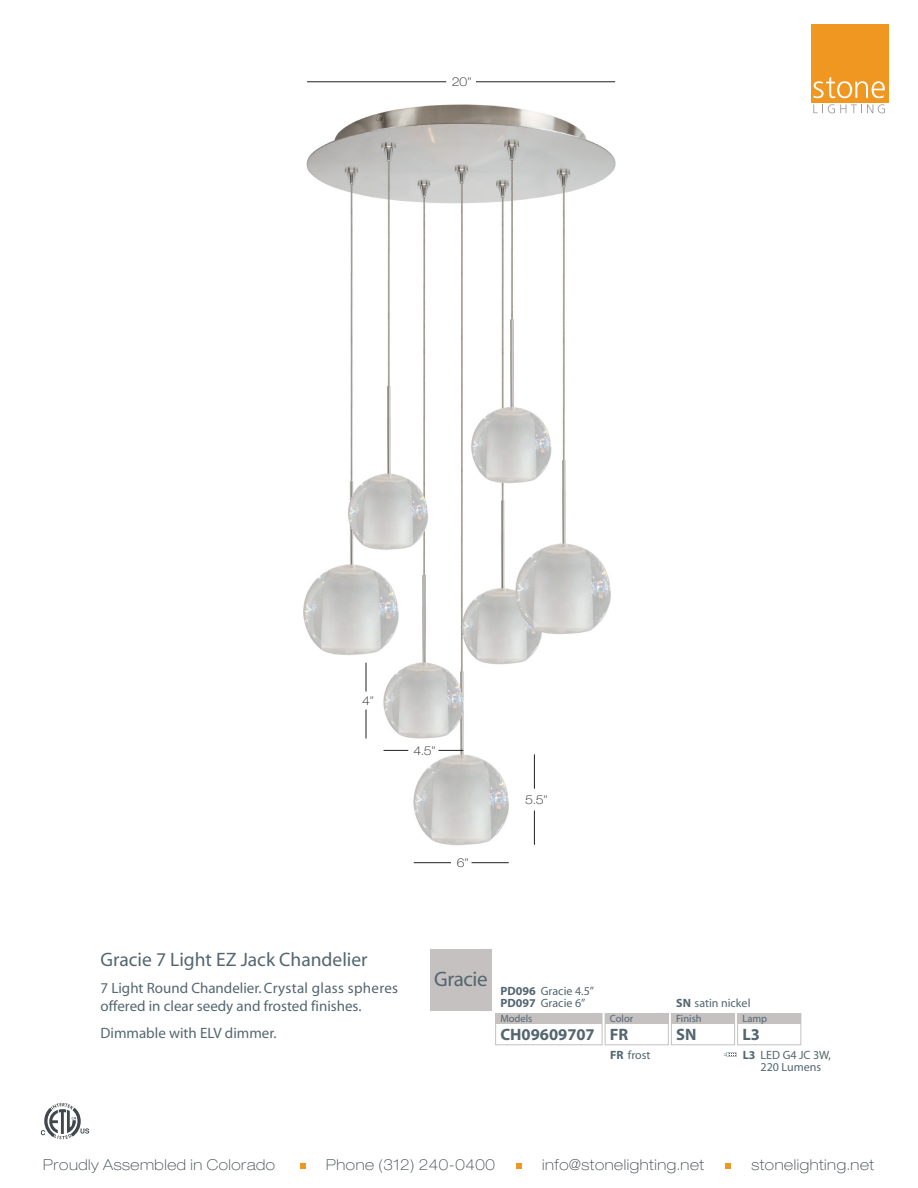
<style>
.page{position:relative;width:918px;height:1188px;background:#fff}
.page>*{position:absolute;margin:0;border:0;box-sizing:border-box;transform-origin:0 0}
.t1{font:21px "Myriad";letter-spacing:-.02em;color:#54666f}
.t2{font:19.5px "Myriad";color:#54666f}
.t3{font:700 16.5px "Myriad";color:#54666f}
.t4{font:100 expanded 15px "Helvetica Neue LT Std";letter-spacing:.04em;color:#3f484b}
.t5{font:15px/18px "Myriad";color:#54666f}
.t6{font:15px "Myriad";color:#556770}
.t7{font:12px/12px "Myriad";color:#54666f}
.t8{font:100 expanded 12px "Helvetica Neue LT Std";color:#231f20}
.t9{font:10.5px "Myriad";color:#54666f}
.s1{color:#556770}
.s2{font-weight:700}
</style>
<div class="page">
<img style="left:303px;top:104px;width:313px;height:760px">
<svg style="left:813px;top:104px;width:72px;height:9px"></svg>
<div style="left:811px;top:24px;width:78px;height:78px;background:#ef9720"></div>
<svg style="left:813px;top:77px;width:72px;height:21px"></svg>
<div style="left:605px;top:1013px;width:64px;height:32px;border:1px solid #c4c1c0"></div>
<div style="left:605px;top:1014px;width:63px;height:10px;background:#c4c1c0"></div>
<div style="left:671px;top:1013px;width:64px;height:32px;border:1px solid #c4c1c0"></div>
<div style="left:671px;top:1014px;width:64px;height:10px;background:#c4c1c0"></div>
<div style="left:737px;top:1013px;width:64px;height:32px;border:1px solid #c4c1c0"></div>
<div style="left:738px;top:1014px;width:63px;height:10px;background:#c4c1c0"></div>
<div style="left:495px;top:1013px;width:107px;height:32px;border:1px solid #c4c1c0"></div>
<div style="left:496px;top:1014px;width:106px;height:10px;background:#c4c1c0"></div>
<div style="left:430px;top:949px;width:62px;height:61px;background:#c4c1c0"></div>
<svg style="left:724px;top:1052px;width:13px;height:5px"></svg>
<hr style="left:476px;top:82px;width:139px;height:1px;background:#231f20">
<hr style="left:307px;top:82px;width:139px;height:1px;background:#231f20">
<hr style="left:414px;top:862px;width:37px;height:1px;background:#231f20">
<hr style="left:472px;top:862px;width:37px;height:1px;background:#231f20">
<hr style="left:534px;top:811px;width:1px;height:34px;background:#231f20">
<hr style="left:534px;top:754px;width:1px;height:35px;background:#231f20">
<svg style="left:439px;top:750px;width:24px;height:1px"></svg>
<svg style="left:384px;top:750px;width:24px;height:1px"></svg>
<svg style="left:366px;top:710px;width:1px;height:28px"></svg>
<svg style="left:366px;top:663px;width:1px;height:29px"></svg>
<svg style="left:41px;top:1103px;width:48px;height:36px"></svg>
<svg style="left:300px;top:1163px;width:6px;height:5px"></svg>
<svg style="left:516px;top:1163px;width:5px;height:5px"></svg>
<svg style="left:725px;top:1163px;width:6px;height:5px"></svg>
<p class="t8" style="left:452px;top:75px;width:21px">20”</p>
<p class="t8" style="left:362px;top:694px;width:13px">4”</p>
<p class="t8" style="left:413px;top:743px;width:24px">4.5”</p>
<p class="t8" style="left:457px;top:855px;width:13px">6”</p>
<p class="t8" style="left:525px;top:792px;width:24px">5.5”</p>
<h2 class="t2" style="left:101px;top:949px;width:269px">Gracie 7 Light EZ Jack Chandelier</h2>
<p class="t5" style="left:101px;top:979px;width:299px"><span class="s1">7 Light Round Chandelier.</span> Crystal glass spheres offered in clear seedy and frosted finishes.</p>
<p class="t6" style="left:101px;top:1025px;width:178px">Dimmable with ELV dimmer.</p>
<h1 class="t1" style="left:434px;top:969px;width:103px">Gracie <sub>PD096</sub></h1>
<p class="t7" style="left:500px;top:986px;width:95px;text-indent:41px">Gracie 4.5”<br><span class="s2">PD097</span> Gracie 6”</p>
<p class="t9" style="left:500px;top:1013px;width:34px">Models</p>
<p class="t3" style="left:500px;top:1026px;width:96px">CH09609707</p>
<p class="t9" style="left:610px;top:1013px;width:25px">Color</p>
<p class="t3" style="left:610px;top:1026px;width:20px">FR</p>
<p class="t7" style="left:610px;top:1049px;width:42px"><span class="s2">FR</span> frost</p>
<p class="t7" style="left:676px;top:998px;width:76px"><span class="s2">SN</span> satin nickel</p>
<p class="t9" style="left:742px;top:1013px;width:26px">Lamp</p>
<p class="t3" style="left:742px;top:1026px;width:19px">L3</p>
<p class="t9" style="left:676px;top:1013px;width:27px">Finish</p>
<p class="t3" style="left:676px;top:1026px;width:22px">SN</p>
<p class="t7" style="left:761px;top:1049px;width:72px;text-indent:-18px"><span class="s2">L3</span> LED G4 JC 3W,<br>220 Lumens</p>
<p class="t4" style="left:43px;top:1155px;width:233px">Proudly Assembled in Colorado</p>
<p class="t4" style="left:326px;top:1155px;width:170px">Phone (312) 240-0400</p>
<p class="t4" style="left:542px;top:1155px;width:164px">info@stonelighting.net</p>
<p class="t4" style="left:751px;top:1155px;width:124px">stonelighting.net</p>
</div>
